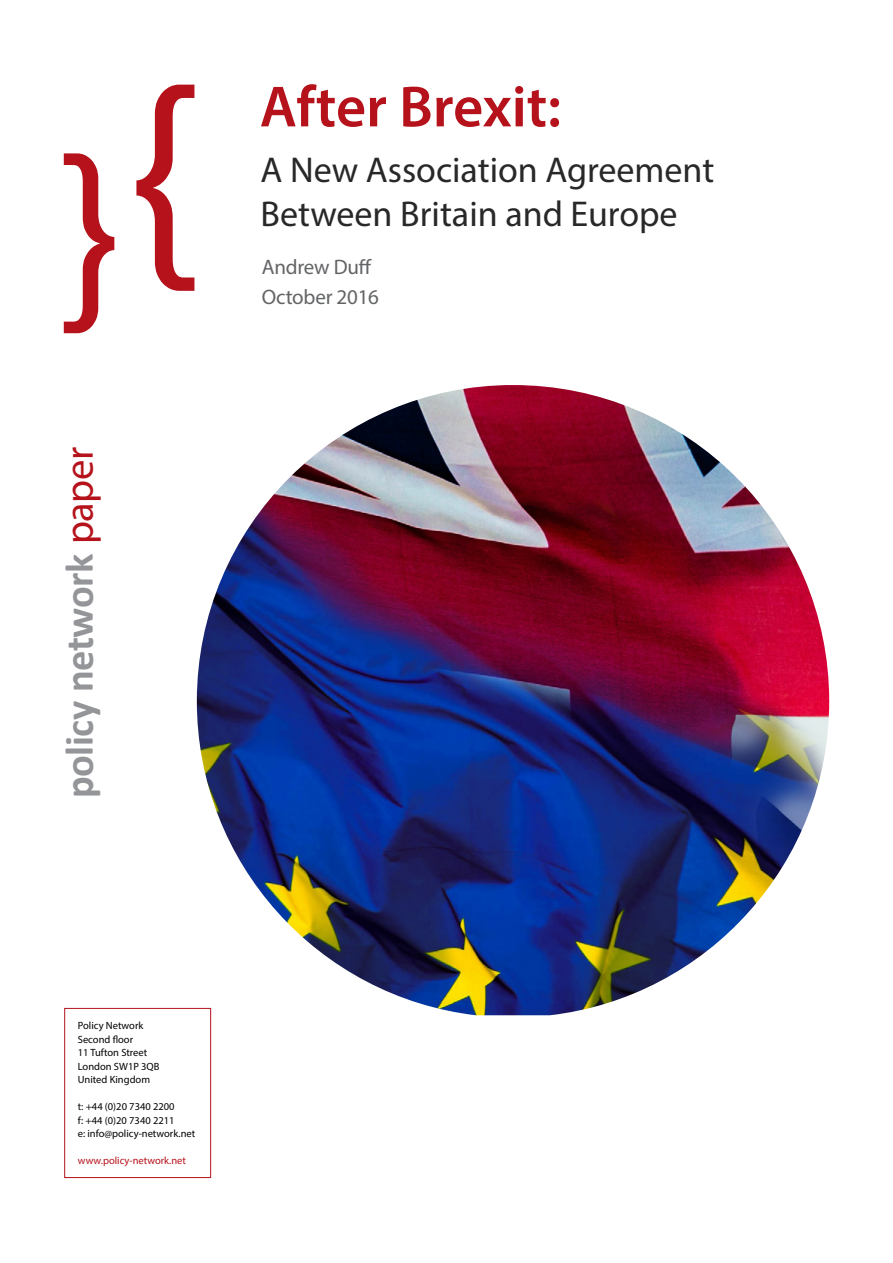
<style>
.page{position:relative;width:893px;height:1263px;background:#fff}
.page>*{position:absolute;margin:0;border:0;box-sizing:border-box;transform-origin:0 0}
.t1{font:600 58.5px "Myriad Pro";color:#b5121b}
.t2{font:700 40.5px "Calibri";letter-spacing:-.01em;color:#939598}
.t3{font:36px/43.5px "Myriad Pro";color:#292829}
.t4{font:21px/30px "Myriad Pro";letter-spacing:-.01em;color:#636466}
.t5{font:10.5px/13.5px "Myriad Pro";color:#000}
.t6{font:10.5px "Myriad Pro";color:#b5121b}
.s1{font-family:"Myriad Pro";font-weight:400;color:#b5121b}
</style>
<div class="page">
<svg style="left:136px;top:85px;width:58px;height:206px"></svg>
<svg style="left:64px;top:153px;width:50px;height:180px"></svg>
<div style="left:64px;top:1008px;width:147px;height:170px;border:1px solid #b5121b"></div>
<img style="left:197px;top:385px;width:632px;height:630px">
<h2 class="t2" style="left:54px;top:798px;width:353px;rotate:-90deg">policy network <span class="s1">paper</span></h2>
<h1 class="t1" style="left:260px;top:70px;width:303px">After Brexit:</h1>
<h3 class="t3" style="left:260px;top:148px;width:455px">A New Association Agreement<br>Between Britain and Europe</h3>
<h3 class="t4" style="left:262px;top:252px;width:119px">Andrew Duff<br>October 2016</h3>
<p class="t5" style="left:78px;top:1019px;width:83px">Policy Network<br>Second floor<br>11 Tufton Street<br>London SW1P 3QB<br>United Kingdom</p>
<p class="t5" style="left:78px;top:1100px;width:119px">t: +44 (0)20 7340 2200<br>f: +44 (0)20 7340 2211<br>e: info@policy-network.net</p>
<p class="t6" style="left:78px;top:1154px;width:110px">www.policy-network.net</p>
</div>
